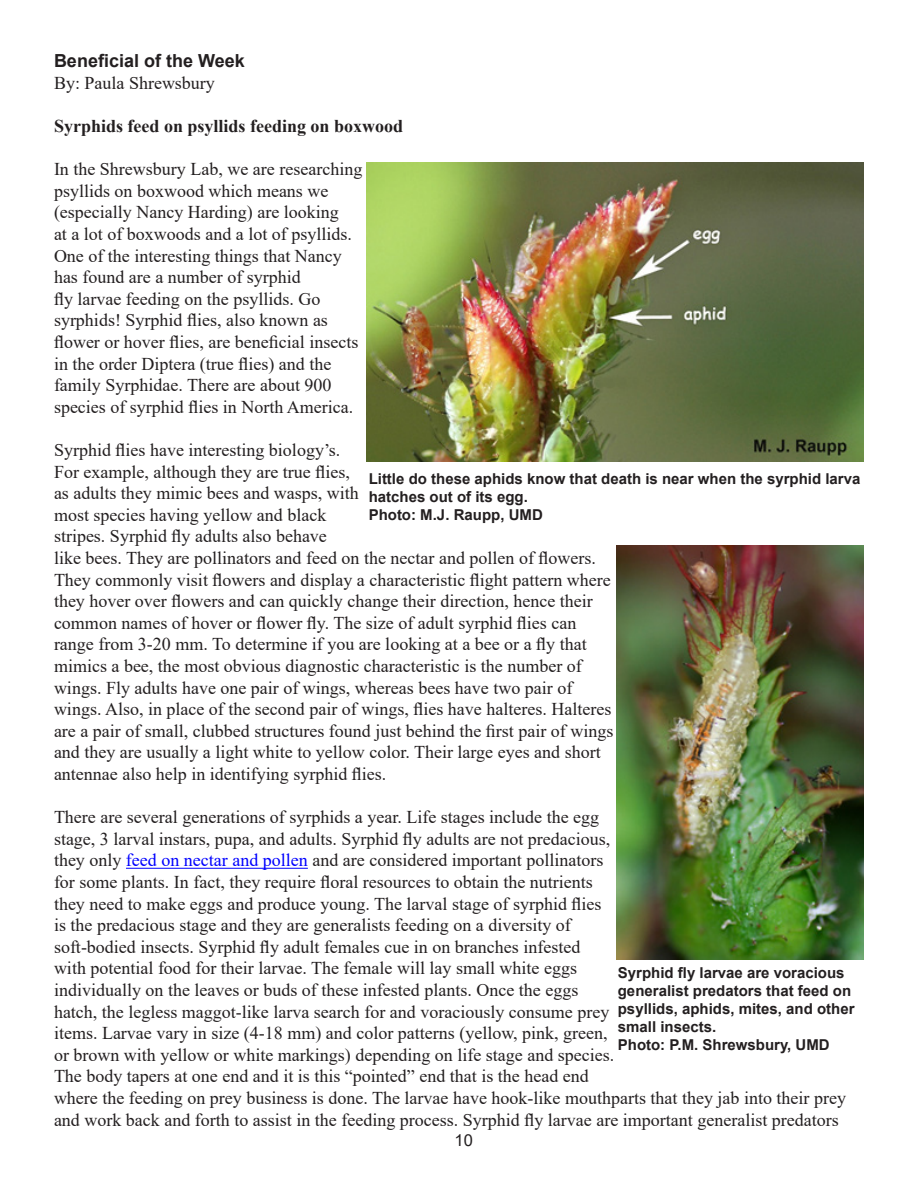
<style>
.page{position:relative;width:918px;height:1188px;background:#fff}
.page>*{position:absolute;margin:0;border:0;box-sizing:border-box;transform-origin:0 0}
.t1{font:18px/21.6px "Times New Roman";color:#231f20}
.t2{font:700 18px "Times New Roman";color:#231f20}
.t3{font:700 18px "Arial";color:#231f20}
.t4{font:16.5px "Arial";color:#231f20}
.Photo_credit{font:700 15px/18px "Arial";color:#231f20}
.s1{color:#00f}
</style>
<div class="page">
<hr style="left:126px;top:868px;width:182px;height:1px;background:#00f">
<img style="left:366px;top:163px;width:498px;height:299px">
<img style="left:616px;top:546px;width:248px;height:414px">
<p class="t3" style="left:54px;top:48px;width:192px">Beneficial of the Week</p>
<p class="t1" style="left:54px;top:71px;width:162px">By: Paula Shrewsbury</p>
<p class="t2" style="left:54px;top:113px;width:351px">Syrphids feed on psyllids feeding on boxwood</p>
<p class="t1" style="left:54px;top:158px;width:310px">In the Shrewsbury Lab, we are researching psyllids on boxwood which means we (especially Nancy Harding) are looking<br>at a lot of boxwoods and a lot of psyllids.<br>One of the interesting things that Nancy has found are a number of syrphid<br>fly larvae feeding on the psyllids. Go syrphids! Syrphid flies, also known as flower or hover flies, are beneficial insects in the order Diptera (true flies) and the family Syrphidae. There are about 900 species of syrphid flies in North America.</p>
<p class="t1" style="left:54px;top:439px;width:561px">Syrphid flies have interesting biology’s.<br>For example, although they are true flies,<br>as adults they mimic bees and wasps, with<br>most species having yellow and black<br>stripes. Syrphid fly adults also behave<br>like bees. They are pollinators and feed on the nectar and pollen of flowers.<br>They commonly visit flowers and display a characteristic flight pattern where they hover over flowers and can quickly change their direction, hence their common names of hover or flower fly. The size of adult syrphid flies can range from 3-20 mm. To determine if you are looking at a bee or a fly that mimics a bee, the most obvious diagnostic characteristic is the number of wings. Fly adults have one pair of wings, whereas bees have two pair of wings. Also, in place of the second pair of wings, flies have halteres. Halteres are a pair of small, clubbed structures found just behind the first pair of wings and they are usually a light white to yellow color. Their large eyes and short antennae also help in identifying syrphid flies.</p>
<p class="t1" style="left:54px;top:806px;width:794px">There are several generations of syrphids a year. Life stages include the egg<br>stage, 3 larval instars, pupa, and adults. Syrphid fly adults are not predacious,<br>they only <span class="s1">feed on nectar and pollen</span> and are considered important pollinators<br>for some plants. In fact, they require floral resources to obtain the nutrients<br>they need to make eggs and produce young. The larval stage of syrphid flies<br>is the predacious stage and they are generalists feeding on a diversity of<br>soft-bodied insects. Syrphid fly adult females cue in on branches infested<br>with potential food for their larvae. The female will lay small white eggs<br>individually on the leaves or buds of these infested plants. Once the eggs<br>hatch, the legless maggot-like larva search for and voraciously consume prey<br>items. Larvae vary in size (4-18 mm) and color patterns (yellow, pink, green,<br>or brown with yellow or white markings) depending on life stage and species.<br>The body tapers at one end and it is this “pointed” end that is the head end<br>where the feeding on prey business is done. The larvae have hook-like mouthparts that they jab into their prey and work back and forth to assist in the feeding process. Syrphid fly larvae are important generalist predators</p>
<p class="Photo_credit" style="left:369px;top:470px;width:493px">Little do these aphids know that death is near when the syrphid larva hatches out of its egg.</p>
<p class="Photo_credit" style="left:369px;top:506px;width:176px">Photo: M.J. Raupp, UMD</p>
<p class="Photo_credit" style="left:618px;top:964px;width:238px">Syrphid fly larvae are voracious generalist predators that feed on psyllids, aphids, mites, and other small insects.</p>
<p class="Photo_credit" style="left:618px;top:1036px;width:213px">Photo: P.M. Shrewsbury, UMD</p>
<p class="t4" style="left:455px;top:1129px;width:20px">10</p>
</div>
